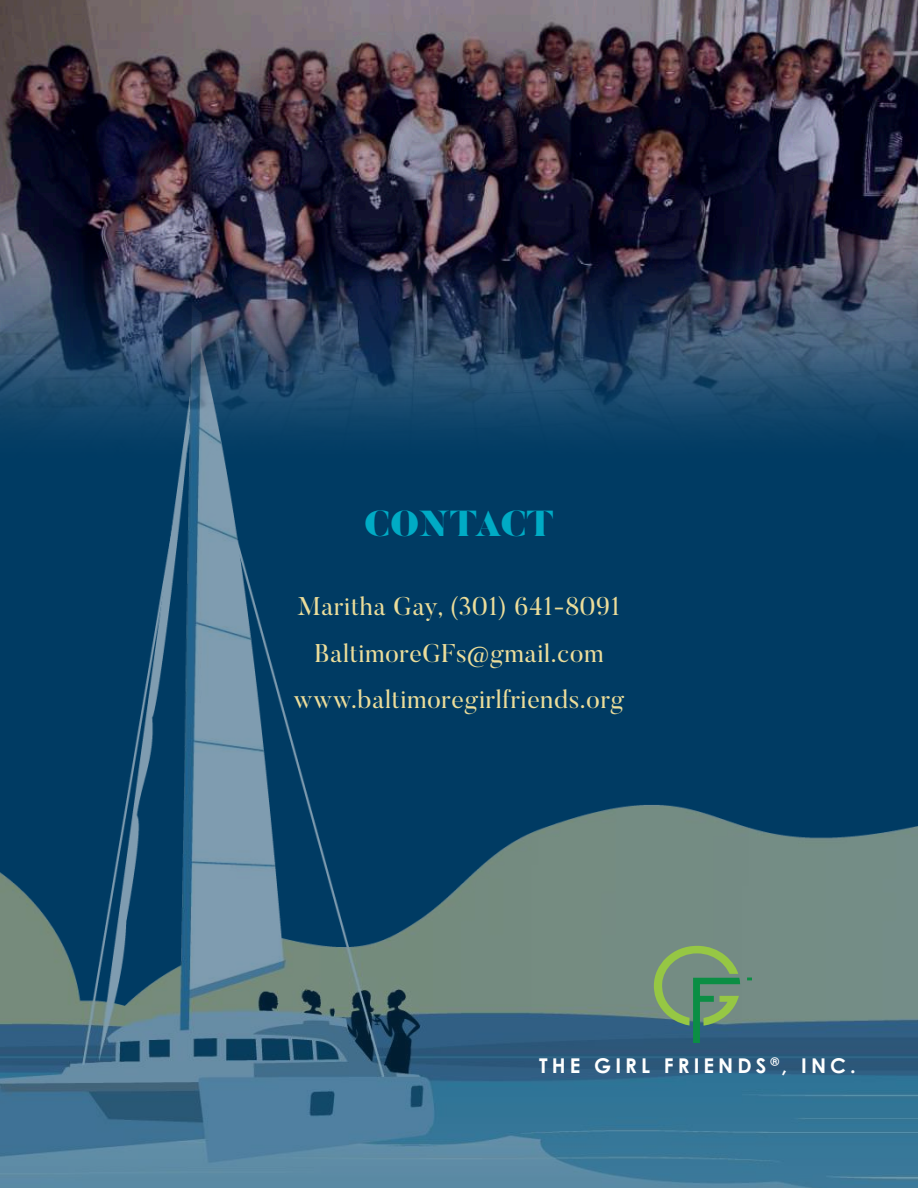
<style>
.page{position:relative;width:918px;height:1188px;background:#fff}
.page>*{position:absolute;margin:0;border:0;box-sizing:border-box;transform-origin:0 0}
.t1{font:900 36px "Butler";color:#00abc5}
.t2{font:25.5px/46.8px "Butler";letter-spacing:.025em;color:#ecdd9a;text-align:center}
.t3{font:700 20.4px "Century Gothic Pro";letter-spacing:.2em;color:#fff}
</style>
<div class="page">
<img style="left:0;top:459px;width:918px;height:729px">
<svg style="left:654px;top:946px;width:86px;height:97px;background:#638e70"></svg>
<svg style="left:747px;top:978px;width:5px;height:18px"></svg>
<img style="left:0;top:0;width:918px;height:459px">
<h1 class="t1" style="left:364px;top:501px;width:191px">CONTACT</h1>
<p class="t2" style="left:294px;top:582px;width:332px">Maritha Gay, (301) 641-8091<br>BaltimoreGFs@gmail.com www.baltimoregirlfriends.org</p>
<p class="t3" style="left:539px;top:1053px;width:318px">THE GIRL FRIENDS <sup>®</sup>, INC.</p>
</div>
